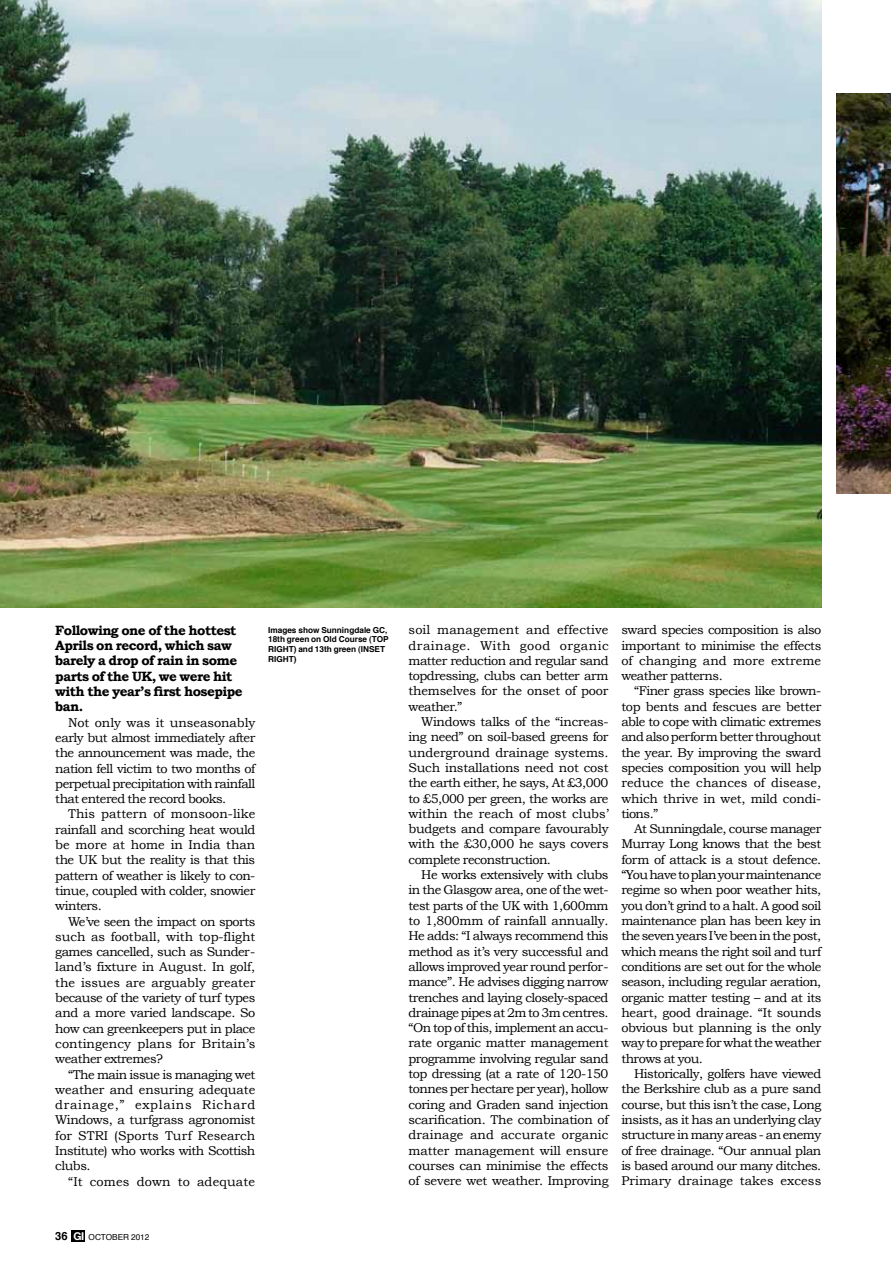
<style>
.page{position:relative;width:891px;height:1263px;background:#fff}
.page>*{position:absolute;margin:0;border:0;box-sizing:border-box;transform-origin:0 0}
.t1{font:700 13.5px/15.3px "Bookman Old Style";letter-spacing:-.04em;color:#000}
.t2{font:12.75px "Bookman Old Style";letter-spacing:-.04em;color:#000}
.t3{font:12.75px "Bookman Old Style";letter-spacing:-.02em;color:#000}
.t4{font:12.75px "Bookman Old Style";letter-spacing:-.005em;color:#000}
.t5{font:12.75px "Bookman Old Style";letter-spacing:.005em;color:#000}
.t6{font:12.75px "Bookman Old Style";letter-spacing:-.01em;color:#000}
.t7{font:12.75px "Bookman Old Style";letter-spacing:-.015em;color:#000}
.t8{font:12.75px "Bookman Old Style";letter-spacing:.01em;color:#000}
.t9{font:12.75px "Bookman Old Style";color:#000}
.t10{font:12.75px "Bookman Old Style";letter-spacing:.055em;color:#000}
.t11{font:12.75px "Bookman Old Style";letter-spacing:.04em;color:#000}
.t12{font:12.75px "Bookman Old Style";letter-spacing:.015em;color:#000}
.t13{font:700 8.25px/9.8px "Helvetica";color:#000}
.t14{font:8.25px "Helvetica";color:#000}
.s1{font-weight:700;font-size:11.25px}
.s2{font-family:"Helvetica Neue";font-weight:700;font-size:10.8px;color:#fff}
</style>
<div class="page">
<img style="left:0;top:0;width:821px;height:608px">
<img style="left:836px;top:94px;width:54px;height:399px">
<div style="left:71px;top:1230px;width:14px;height:11px;background:#000"></div>
<p class="t1" style="left:55px;top:622px;width:189px">Following one of the hottest<br>Aprils on record, which saw barely a drop of rain in some parts of the UK, we were hit with the year’s first hosepipe ban.</p>
<p class="t4" style="left:68px;top:715px;width:189px">Not only was it unseasonably</p>
<p class="t2" style="left:55px;top:730px;width:201px">early but almost immediately after</p>
<p class="t2" style="left:55px;top:745px;width:201px">the announcement was made, the</p>
<p class="t2" style="left:55px;top:761px;width:201px">nation fell victim to two months of</p>
<p class="t2" style="left:55px;top:776px;width:201px">perpetual precipitation with rainfall</p>
<p class="t2" style="left:55px;top:791px;width:172px">that entered the record books.</p>
<p class="t5" style="left:68px;top:807px;width:189px">This pattern of monsoon-like</p>
<p class="t2" style="left:55px;top:822px;width:201px">rainfall and scorching heat would</p>
<p class="t9" style="left:55px;top:837px;width:201px">be more at home in India than</p>
<p class="t2" style="left:55px;top:853px;width:201px">the UK but the reality is that this</p>
<p class="t2" style="left:55px;top:868px;width:201px">pattern of weather is likely to con-</p>
<p class="t2" style="left:55px;top:883px;width:201px">tinue, coupled with colder, snowier</p>
<p class="t2" style="left:55px;top:898px;width:48px">winters.</p>
<p class="t2" style="left:68px;top:914px;width:189px">We’ve seen the impact on sports</p>
<p class="t4" style="left:55px;top:929px;width:201px">such as football, with top-flight</p>
<p class="t2" style="left:55px;top:944px;width:201px">games cancelled, such as Sunder-</p>
<p class="t6" style="left:55px;top:960px;width:201px">land’s fixture in August. In golf,</p>
<p class="t9" style="left:55px;top:975px;width:201px">the issues are arguably greater</p>
<p class="t2" style="left:55px;top:990px;width:201px">because of the variety of turf types</p>
<p class="t2" style="left:55px;top:1006px;width:201px">and a more varied landscape. So</p>
<p class="t2" style="left:55px;top:1021px;width:201px">how can greenkeepers put in place</p>
<p class="t5" style="left:55px;top:1036px;width:201px">contingency plans for Britain’s</p>
<p class="t2" style="left:55px;top:1051px;width:109px">weather extremes?</p>
<p class="t2" style="left:68px;top:1067px;width:189px">“The main issue is managing wet</p>
<p class="t4" style="left:55px;top:1082px;width:201px">weather and ensuring adequate</p>
<p class="t10" style="left:55px;top:1097px;width:201px">drainage,” explains Richard</p>
<p class="t2" style="left:55px;top:1113px;width:201px">Windows, a turfgrass agronomist</p>
<p class="t5" style="left:55px;top:1128px;width:201px">for STRI (Sports Turf Research</p>
<p class="t2" style="left:55px;top:1143px;width:201px">Institute) who works with Scottish</p>
<p class="t2" style="left:55px;top:1159px;width:37px">clubs.</p>
<p class="t12" style="left:68px;top:1174px;width:188px">“It comes down to adequate</p>
<p class="t13" style="left:268px;top:625px;width:122px">Images show Sunningdale GC,<br>18th green on Old Course (TOP<br>RIGHT) and 13th green (INSET<br>RIGHT)</p>
<p class="t14" style="left:55px;top:1231px;width:96px"><span class="s1">36</span> <span class="s2">GI</span> OCTOBER 2012</p>
<p class="t8" style="left:408px;top:623px;width:201px">soil management and effective</p>
<p class="t11" style="left:408px;top:638px;width:201px">drainage. With good organic</p>
<p class="t2" style="left:408px;top:653px;width:201px">matter reduction and regular sand</p>
<p class="t2" style="left:408px;top:668px;width:201px">topdressing, clubs can better arm</p>
<p class="t6" style="left:408px;top:684px;width:201px">themselves for the onset of poor</p>
<p class="t2" style="left:408px;top:699px;width:55px">weather.”</p>
<p class="t3" style="left:421px;top:714px;width:189px">Windows talks of the “increas-</p>
<p class="t2" style="left:408px;top:730px;width:201px">ing need” on soil-based greens for</p>
<p class="t4" style="left:408px;top:745px;width:201px">underground drainage systems.</p>
<p class="t7" style="left:408px;top:760px;width:201px">Such installations need not cost</p>
<p class="t2" style="left:408px;top:776px;width:201px">the earth either, he says, At £3,000</p>
<p class="t2" style="left:408px;top:791px;width:201px">to £5,000 per green, the works are</p>
<p class="t9" style="left:408px;top:806px;width:201px">within the reach of most clubs’</p>
<p class="t3" style="left:408px;top:821px;width:201px">budgets and compare favourably</p>
<p class="t3" style="left:408px;top:837px;width:201px">with the £30,000 he says covers</p>
<p class="t2" style="left:408px;top:852px;width:144px">complete reconstruction.</p>
<p class="t2" style="left:421px;top:867px;width:189px">He works extensively with clubs</p>
<p class="t2" style="left:408px;top:883px;width:201px">in the Glasgow area, one of the wet-</p>
<p class="t2" style="left:408px;top:898px;width:201px">test parts of the UK with 1,600mm</p>
<p class="t3" style="left:408px;top:913px;width:201px">to 1,800mm of rainfall annually.</p>
<p class="t2" style="left:408px;top:929px;width:201px">He adds: “I always recommend this</p>
<p class="t2" style="left:408px;top:944px;width:201px">method as it’s very successful and</p>
<p class="t2" style="left:408px;top:959px;width:201px">allows improved year round perfor-</p>
<p class="t2" style="left:408px;top:974px;width:201px">mance”. He advises digging narrow</p>
<p class="t2" style="left:408px;top:990px;width:201px">trenches and laying closely-spaced</p>
<p class="t2" style="left:408px;top:1005px;width:201px">drainage pipes at 2m to 3m centres.</p>
<p class="t2" style="left:408px;top:1020px;width:201px">“On top of this, implement an accu-</p>
<p class="t3" style="left:408px;top:1036px;width:201px">rate organic matter management</p>
<p class="t2" style="left:408px;top:1051px;width:201px">programme involving regular sand</p>
<p class="t2" style="left:408px;top:1066px;width:201px">top dressing (at a rate of 120-150</p>
<p class="t2" style="left:408px;top:1082px;width:201px">tonnes per hectare per year), hollow</p>
<p class="t2" style="left:408px;top:1097px;width:201px">coring and Graden sand injection</p>
<p class="t3" style="left:408px;top:1112px;width:201px">scarification. The combination of</p>
<p class="t8" style="left:408px;top:1127px;width:201px">drainage and accurate organic</p>
<p class="t4" style="left:408px;top:1143px;width:201px">matter management will ensure</p>
<p class="t3" style="left:408px;top:1158px;width:201px">courses can minimise the effects</p>
<p class="t3" style="left:408px;top:1173px;width:201px">of severe wet weather. Improving</p>
<p class="t2" style="left:621px;top:623px;width:201px">sward species composition is also</p>
<p class="t2" style="left:621px;top:638px;width:201px">important to minimise the effects</p>
<p class="t5" style="left:621px;top:653px;width:201px">of changing and more extreme</p>
<p class="t2" style="left:621px;top:668px;width:103px">weather patterns.</p>
<p class="t2" style="left:634px;top:684px;width:189px">“Finer grass species like brown-</p>
<p class="t7" style="left:621px;top:699px;width:201px">top bents and fescues are better</p>
<p class="t2" style="left:621px;top:714px;width:201px">able to cope with climatic extremes</p>
<p class="t2" style="left:621px;top:730px;width:201px">and also perform better throughout</p>
<p class="t2" style="left:621px;top:745px;width:201px">the year. By improving the sward</p>
<p class="t2" style="left:621px;top:760px;width:201px">species composition you will help</p>
<p class="t5" style="left:621px;top:776px;width:201px">reduce the chances of disease,</p>
<p class="t6" style="left:621px;top:791px;width:201px">which thrive in wet, mild condi-</p>
<p class="t2" style="left:621px;top:806px;width:38px">tions.”</p>
<p class="t2" style="left:634px;top:821px;width:189px">At Sunningdale, course manager</p>
<p class="t2" style="left:621px;top:837px;width:201px">Murray Long knows that the best</p>
<p class="t2" style="left:621px;top:852px;width:201px">form of attack is a stout defence.</p>
<p class="t2" style="left:621px;top:867px;width:201px">“You have to plan your maintenance</p>
<p class="t2" style="left:621px;top:883px;width:201px">regime so when poor weather hits,</p>
<p class="t2" style="left:621px;top:898px;width:201px">you don’t grind to a halt. A good soil</p>
<p class="t2" style="left:621px;top:913px;width:201px">maintenance plan has been key in</p>
<p class="t2" style="left:621px;top:929px;width:201px">the seven years I’ve been in the post,</p>
<p class="t2" style="left:621px;top:944px;width:201px">which means the right soil and turf</p>
<p class="t2" style="left:621px;top:959px;width:201px">conditions are set out for the whole</p>
<p class="t2" style="left:621px;top:974px;width:201px">season, including regular aeration,</p>
<p class="t2" style="left:621px;top:990px;width:201px">organic matter testing – and at its</p>
<p class="t7" style="left:621px;top:1005px;width:201px">heart, good drainage. “It sounds</p>
<p class="t3" style="left:621px;top:1020px;width:201px">obvious but planning is the only</p>
<p class="t2" style="left:621px;top:1036px;width:201px">way to prepare for what the weather</p>
<p class="t2" style="left:621px;top:1051px;width:83px">throws at you.</p>
<p class="t2" style="left:634px;top:1066px;width:188px">Historically, golfers have viewed</p>
<p class="t2" style="left:621px;top:1082px;width:201px">the Berkshire club as a pure sand</p>
<p class="t2" style="left:621px;top:1097px;width:201px">course, but this isn’t the case, Long</p>
<p class="t2" style="left:621px;top:1112px;width:201px">insists, as it has an underlying clay</p>
<p class="t2" style="left:621px;top:1127px;width:201px">structure in many areas - an enemy</p>
<p class="t2" style="left:621px;top:1143px;width:201px">of free drainage. “Our annual plan</p>
<p class="t2" style="left:621px;top:1158px;width:201px">is based around our many ditches.</p>
<p class="t8" style="left:621px;top:1173px;width:201px">Primary drainage takes excess</p>
</div>
